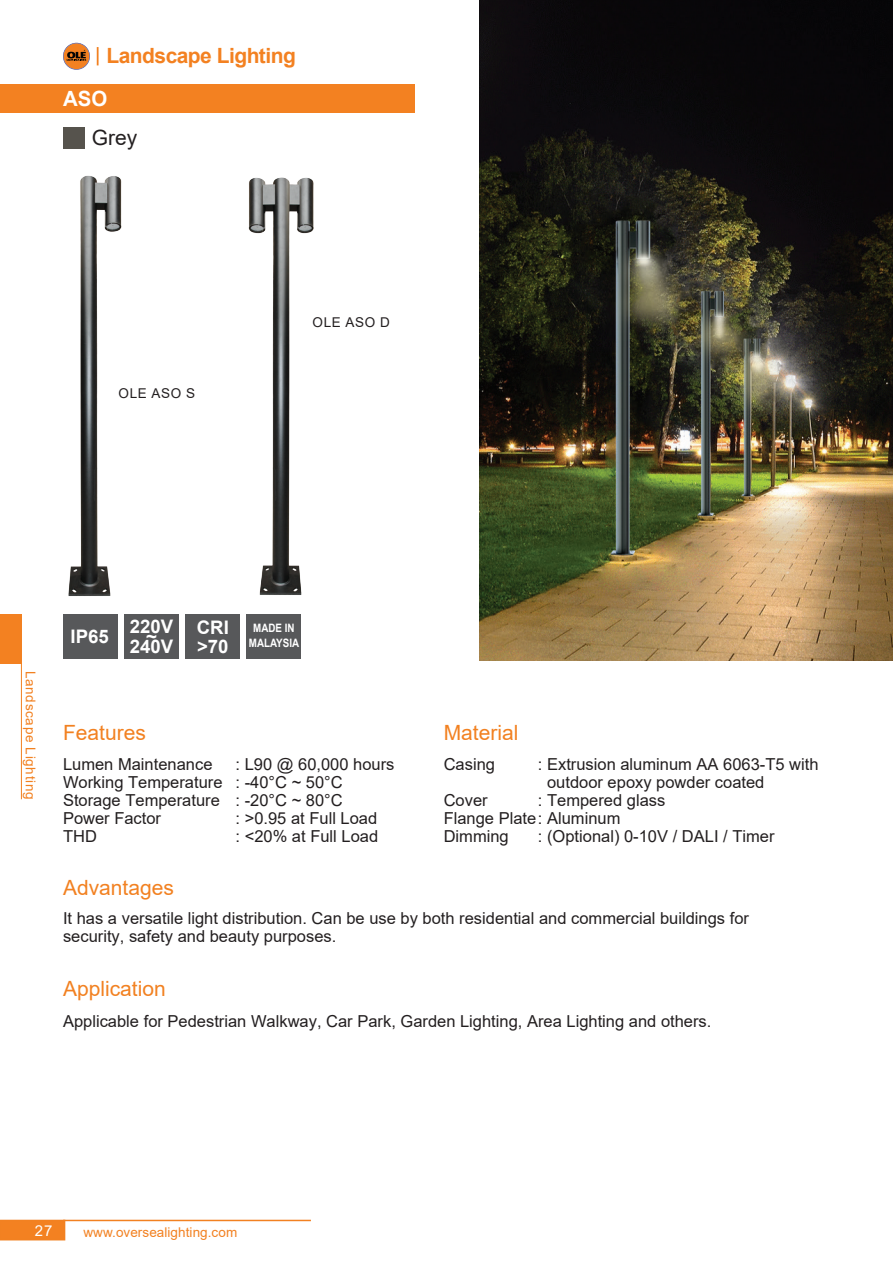
<style>
.page{position:relative;width:893px;height:1263px;background:#fff}
.page>*{position:absolute;margin:0;border:0;box-sizing:border-box;transform-origin:0 0}
.t1{font:21px "Arial";color:#f28121}
.t2{font:700 21px "Arial";letter-spacing:-.025em;color:#f38121}
.t3{font:21px "Arial";color:#231f20}
.t4{font:700 21px "Arial";color:#fff}
.t5{font:700 18.6px "Arial";color:#fff}
.t6{font:16.5px/18px "Arial";color:#231f20}
.t7{font:15px "Arial";color:#fff}
.t8{font:13.5px "Arial";letter-spacing:.005em;color:#f28121}
.t9{font:13.5px "Arial";letter-spacing:.05em;color:#f28121}
.t10{font:13.5px "Arial";letter-spacing:.05em;color:#231f20}
.t11{font:700 11.55px "Arial";color:#fff;scale:.85 1}
</style>
<div class="page">
<img style="left:479px;top:0;width:414px;height:660px">
<div style="left:63px;top:127px;width:22px;height:22px;background:#56534d"></div>
<div style="left:0;top:84px;width:414px;height:29px;background:#f38121"></div>
<svg style="left:63px;top:43px;width:27px;height:27px"></svg>
<svg style="left:97px;top:47px;width:2px;height:18px"></svg>
<img style="left:68px;top:175px;width:54px;height:421px">
<img style="left:248px;top:177px;width:66px;height:418px">
<div style="left:63px;top:614px;width:55px;height:45px;background:#57585a"></div>
<div style="left:124px;top:614px;width:55px;height:45px;background:#57585a"></div>
<div style="left:185px;top:614px;width:55px;height:45px;background:#57585a"></div>
<div style="left:246px;top:614px;width:55px;height:45px;background:#57585a"></div>
<div style="left:0;top:1220px;width:65px;height:20px;background:#f38121"></div>
<hr style="left:63px;top:1220px;width:248px;height:1px;background:#f28121">
<div style="left:0;top:614px;width:21px;height:50px;background:#f38121"></div>
<hr style="left:21px;top:614px;width:1px;height:185px;background:#f28121">
<p class="t2" style="left:106px;top:41px;width:191px">Landscape Lighting</p>
<p class="t4" style="left:63px;top:84px;width:46px">ASO</p>
<p class="t3" style="left:92px;top:123px;width:47px">Grey</p>
<p class="t10" style="left:119px;top:383px;width:78px">OLE ASO S</p>
<p class="t10" style="left:313px;top:312px;width:79px">OLE ASO D</p>
<p class="t9" style="left:40px;top:671px;width:130px;rotate:90deg">Landscape Lighting</p>
<p class="t5" style="left:71px;top:623px;width:40px">IP65</p>
<p class="t5" style="left:130px;top:613px;width:45px">220V</p>
<p class="t5" style="left:146px;top:623px;width:12px">~</p>
<p class="t5" style="left:130px;top:633px;width:45px">240V</p>
<p class="t5" style="left:197px;top:633px;width:33px">&gt;70</p>
<p class="t5" style="left:197px;top:614px;width:34px">CRI</p>
<p class="t11" style="left:253px;top:620px;width:50px">MADE IN</p>
<p class="t11" style="left:249px;top:635px;width:61px">MALAYSIA</p>
<p class="t1" style="left:63px;top:718px;width:84px">Features</p>
<p class="t1" style="left:444px;top:718px;width:76px">Material</p>
<p class="t6" style="left:444px;top:746px;width:53px;line-height:36px">Casing<br>Cover</p>
<p class="t6" style="left:444px;top:809px;width:178px">Flange Plate: Aluminum<br>Dimming</p>
<p class="t6" style="left:63px;top:755px;width:161px">Lumen Maintenance<br>Working Temperature<br>Storage Temperature<br>Power Factor<br>THD</p>
<p class="t6" style="left:236px;top:755px;width:160px">: L90 @ 60,000 hours : -40°C ~ 50°C<br>: -20°C ~ 80°C<br>: &gt;0.95 at Full Load<br>: &lt;20% at Full Load</p>
<p class="t1" style="left:63px;top:873px;width:112px">Advantages</p>
<p class="t6" style="left:63px;top:909px;width:687px">It has a versatile light distribution. Can be use by both residential and commercial buildings for security, safety and beauty purposes.</p>
<p class="t1" style="left:63px;top:974px;width:104px">Application</p>
<p class="t6" style="left:63px;top:1012px;width:650px">Applicable for Pedestrian Walkway, Car Park, Garden Lighting, Area Lighting and others.</p>
<p class="t6" style="left:538px;top:755px;width:282px">: Extrusion aluminum AA 6063-T5 with</p>
<p class="t6" style="left:547px;top:773px;width:219px">outdoor epoxy powder coated</p>
<p class="t6" style="left:538px;top:791px;width:129px">: Tempered glass</p>
<p class="t6" style="left:538px;top:827px;width:238px">: (Optional) 0-10V / DALI / Timer</p>
<p class="t7" style="left:35px;top:1220px;width:19px">27</p>
<p class="t8" style="left:84px;top:1223px;width:155px">www.oversealighting.com</p>
</div>
